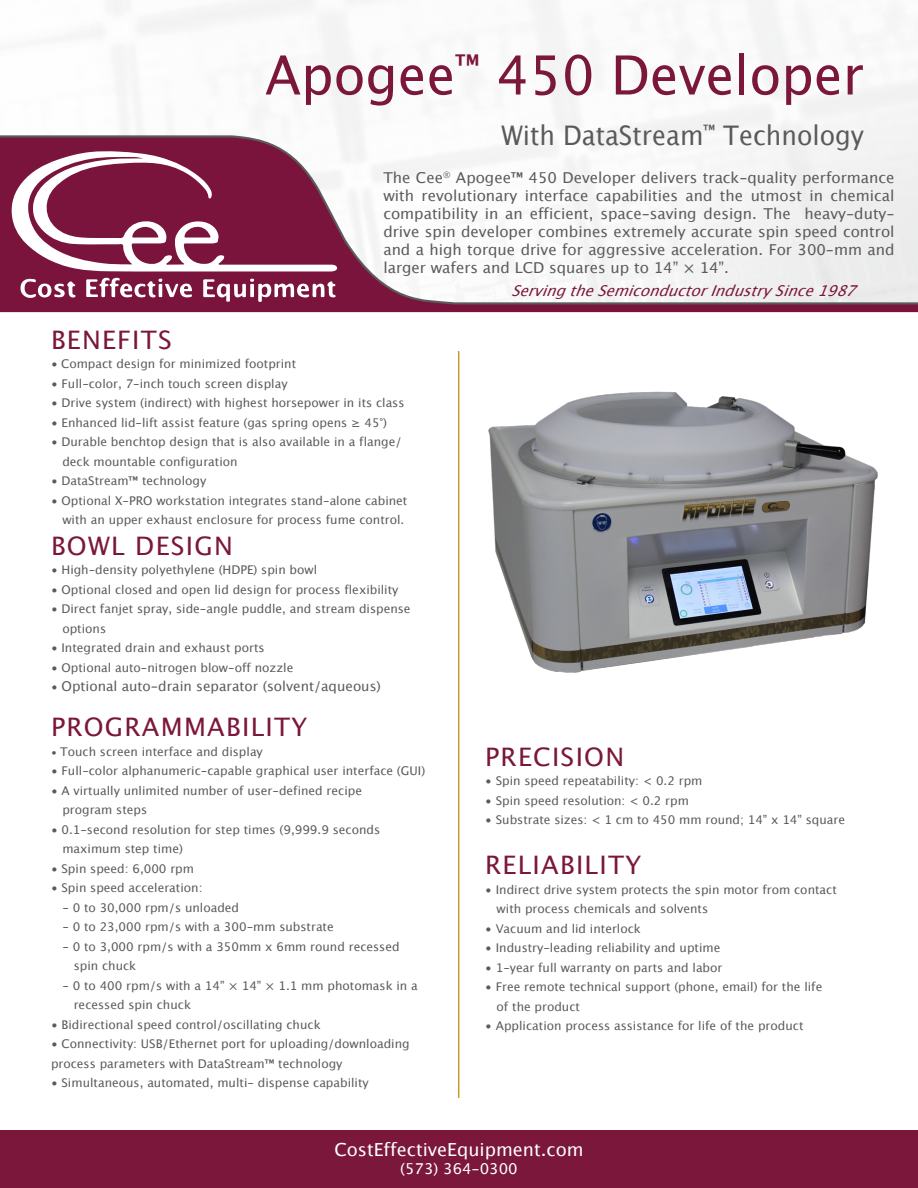
<style>
.page{position:relative;width:918px;height:1188px;background:#fff}
.page>*{position:absolute;margin:0;border:0;box-sizing:border-box;transform-origin:0 0}
.t1{font:54px "Lucida Grande";color:#7b173b;scale:.96 1}
.t2{font:27px "Lucida Grande";color:#595a59;scale:.93 1}
.t3{font:25.5px "Lucida Grande";letter-spacing:.05em;color:#7b173b}
.t4{font:18px "Lucida Grande";color:#fff}
.t5{font:15px/18px "Lucida Grande";color:#595a59;text-align:justify}
.t6{font:italic 15px "Lucida Grande";color:#7b173b}
.t7{font:15px "Lucida Grande";color:#fff}
.t8{font:13.5px "Lucida Grande";color:#595a59}
.t9{font:12px/19.5px "Lucida Grande";color:#595a59}
.s1{font-size:12px}
.s2{font-size:10.5px}
</style>
<div class="page">
<svg style="left:0;top:134px;width:918px;height:179px;fill:#f3f4f4"></svg>
<svg style="left:11px;top:151px;width:326px;height:151px"></svg>
<hr style="left:458px;top:351px;width:1px;height:747px;background:#cb9c2b">
<div style="left:0;top:1130px;width:918px;height:58px;background:#7b173b"></div>
<img style="left:488px;top:391px;width:390px;height:282px">
<p class="t1" style="left:265px;top:38px;width:625px">Apogee<sup>™</sup> 450 Developer</p>
<p class="t2" style="left:501px;top:117px;width:391px">With DataStream<sup>™</sup> Technology</p>
<p class="t5" style="left:383px;top:169px;width:513px">The Cee<sup>®</sup> Apogee™ 450 Developer delivers track-quality performance with revolutionary interface capabilities and the utmost in chemical compatibility in an efficient, space-saving design. The heavy-duty&shy;drive spin developer combines extremely accurate spin speed control and a high torque drive for aggressive acceleration. For 300-mm and larger wafers and LCD squares up to 14” × 14”.</p>
<p class="t3" style="left:51px;top:322px;width:122px">BENEFITS</p>
<p class="t9" style="left:51px;top:355px;width:247px">• Compact design for minimized footprint</p>
<p class="t9" style="left:51px;top:374px;width:238px">• Full-color, 7-inch touch screen display</p>
<p class="t9" style="left:51px;top:394px;width:355px">• Drive system (indirect) with highest horsepower in its class</p>
<p class="t9" style="left:51px;top:413px;width:337px">• Enhanced lid-lift assist feature (gas spring opens ≥ 45°)</p>
<p class="t9" style="left:62px;top:433px;width:341px;text-indent:-11px">• Durable benchtop design that is also available in a flange/ deck mountable configuration</p>
<p class="t9" style="left:51px;top:472px;width:157px">• DataStream™ technology</p>
<p class="t9" style="left:51px;top:491px;width:358px">• Optional X-PRO workstation integrates stand-alone cabinet</p>
<p class="t9" style="left:62px;top:511px;width:343px">with an upper exhaust enclosure for process fume control.</p>
<p class="t3" style="left:51px;top:528px;width:183px">BOWL DESIGN</p>
<p class="t9" style="left:51px;top:561px;width:268px">• High-density polyethylene (HDPE) spin bowl</p>
<p class="t9" style="left:51px;top:580px;width:349px">• Optional closed and open lid design for process flexibility</p>
<p class="t9" style="left:51px;top:600px;width:361px">• Direct fanjet spray, side-angle puddle, and stream dispense</p>
<p class="t9" style="left:62px;top:619px;width:45px">options</p>
<p class="t9" style="left:51px;top:639px;width:215px">• Integrated drain and exhaust ports</p>
<p class="t9" style="left:51px;top:658px;width:244px">• Optional auto-nitrogen blow-off nozzle</p>
<p class="t8" style="left:51px;top:677px;width:331px"><span class="s1">•</span> Optional auto-drain separator (solvent/aqueous)</p>
<p class="t3" style="left:51px;top:710px;width:258px">PROGRAMMABILITY</p>
<p class="t9" style="left:51px;top:742px;width:213px"><span class="s2">•</span> Touch screen interface and display</p>
<p class="t9" style="left:51px;top:762px;width:376px">• Full-color alphanumeric-capable graphical user interface (GUI)</p>
<p class="t9" style="left:51px;top:781px;width:313px">• A virtually unlimited number of user-defined recipe</p>
<p class="t9" style="left:62px;top:801px;width:86px">program steps</p>
<p class="t9" style="left:62px;top:820px;width:319px;text-indent:-11px">• 0.1-second resolution for step times (9,999.9 seconds maximum step time)</p>
<p class="t9" style="left:51px;top:859px;width:145px">• Spin speed: 6,000 rpm</p>
<p class="t9" style="left:51px;top:879px;width:153px">• Spin speed acceleration:</p>
<p class="t9" style="left:62px;top:898px;width:178px">- 0 to 30,000 rpm/s unloaded</p>
<p class="t9" style="left:62px;top:918px;width:273px">- 0 to 23,000 rpm/s with a 300-mm substrate</p>
<p class="t9" style="left:62px;top:937px;width:339px">- 0 to 3,000 rpm/s with a 350mm x 6mm round recessed</p>
<p class="t9" style="left:74px;top:957px;width:64px">spin chuck</p>
<p class="t9" style="left:62px;top:976px;width:357px">- 0 to 400 rpm/s with a 14” × 14” × 1.1 mm photomask in a</p>
<p class="t9" style="left:74px;top:996px;width:119px">recessed spin chuck</p>
<p class="t9" style="left:51px;top:1015px;width:271px">• Bidirectional speed control/oscillating chuck</p>
<p class="t9" style="left:51px;top:1035px;width:360px">• Connectivity: USB/Ethernet port for uploading/downloading process parameters with DataStream™ technology</p>
<p class="t9" style="left:51px;top:1074px;width:319px">• Simultaneous, automated, multi- dispense capability</p>
<p class="t6" style="left:511px;top:280px;width:354px">ServingtheSemiconductorIndustrySince1987</p>
<p class="t3" style="left:485px;top:739px;width:140px">PRECISION</p>
<p class="t9" style="left:485px;top:772px;width:219px">• Spin speed repeatability: &lt; 0.2 rpm</p>
<p class="t9" style="left:485px;top:791px;width:205px">• Spin speed resolution: &lt; 0.2 rpm</p>
<p class="t9" style="left:485px;top:811px;width:361px">• Substrate sizes: &lt; 1 cm to 450 mm round; 14” x 14” square</p>
<p class="t3" style="left:485px;top:848px;width:158px">RELIABILITY</p>
<p class="t9" style="left:485px;top:880px;width:353px">• Indirect drive system protects the spin motor from contact</p>
<p class="t9" style="left:497px;top:900px;width:213px">with process chemicals and solvents</p>
<p class="t9" style="left:485px;top:919px;width:157px">• Vacuum and lid interlock</p>
<p class="t9" style="left:485px;top:939px;width:237px">• Industry-leading reliability and uptime</p>
<p class="t9" style="left:485px;top:958px;width:239px">• 1-year full warranty on parts and labor</p>
<p class="t9" style="left:485px;top:978px;width:339px">• Free remote technical support (phone, email) for the life</p>
<p class="t9" style="left:497px;top:997px;width:85px">of the product</p>
<p class="t9" style="left:485px;top:1017px;width:320px">• Application process assistance for life of the product</p>
<p class="t4" style="left:334px;top:1137px;width:251px">CostEffectiveEquipment.com</p>
<p class="t7" style="left:400px;top:1158px;width:119px">(573) 364-0300</p>
</div>
